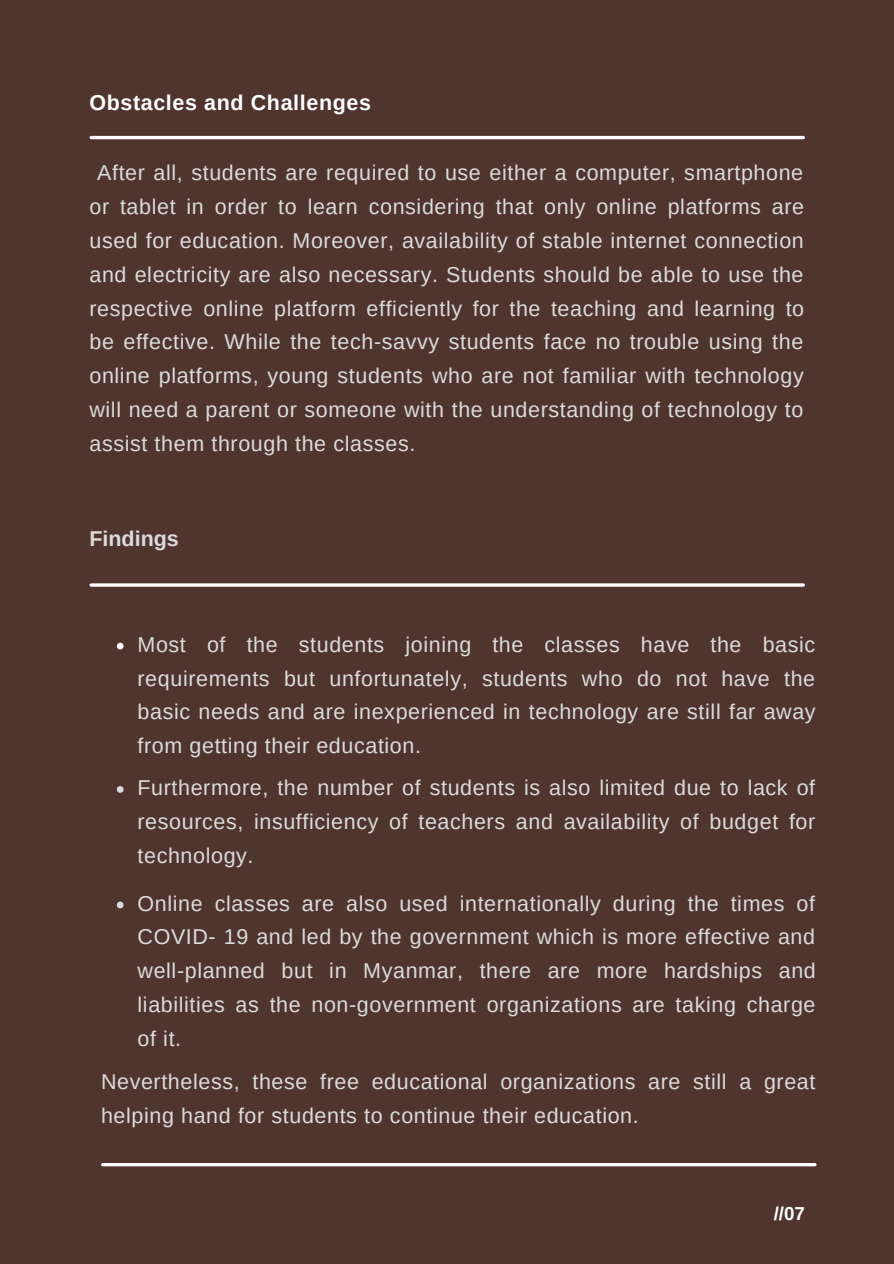
<style>
.page{position:relative;width:894px;height:1264px;background:#fff}
.page>*{position:absolute;margin:0;border:0;box-sizing:border-box;transform-origin:0 0}
.t1{font:21.45px/33.8px "Arimo";letter-spacing:.03em;color:#dbdbdb;text-align:justify}
.t2{font:700 21.45px "Arimo";letter-spacing:.03em;color:#fff}
.t3{font:700 21.45px "Arimo";color:#dbdbdb}
.t4{font:700 18.75px "Arimo";color:#fff}
</style>
<div class="page">
<div style="left:0;top:0;width:893px;height:1263px;background:#4f352d"></div>
<hr style="left:103px;top:1163px;width:711px;height:3px;background:#fff">
<hr style="left:91px;top:136px;width:712px;height:3px;background:#fff">
<hr style="left:91px;top:583px;width:712px;height:3px;background:#fff">
<svg style="left:117px;top:642px;width:6px;height:7px"></svg>
<svg style="left:117px;top:786px;width:6px;height:6px"></svg>
<svg style="left:117px;top:901px;width:6px;height:7px"></svg>
<p class="t2" style="left:89px;top:90px;width:283px">Obstacles and Challenges</p>
<p class="t1" style="left:89px;top:156px;width:716px;text-indent:8px">After all, students are required to use either a computer, smartphone or tablet in order to learn considering that only online platforms are used for education. Moreover, availability of stable internet connection and electricity are also necessary. Students should be able to use the respective online platform efficiently for the teaching and learning to be effective. While the tech-savvy students face no trouble using the online platforms, young students who are not familiar with technology will need a parent or someone with the understanding of technology to assist them through the classes.</p>
<p class="t3" style="left:89px;top:527px;width:91px">Findings</p>
<p class="t1" style="left:137px;top:627px;width:679px">Most of the students joining the classes have the basic requirements but unfortunately, students who do not have the basic needs and are inexperienced in technology are still far away from getting their education.</p>
<p class="t1" style="left:137px;top:770px;width:679px">Furthermore, the number of students is also limited due to lack of resources, insufficiency of teachers and availability of budget for technology.</p>
<p class="t1" style="left:137px;top:886px;width:679px">Online classes are also used internationally during the times of COVID- 19 and led by the government which is more effective and well-planned but in Myanmar, there are more hardships and liabilities as the non-government organizations are taking charge of it.</p>
<p class="t1" style="left:101px;top:1065px;width:715px">Nevertheless, these free educational organizations are still a great helping hand for students to continue their education.</p>
<p class="t4" style="left:773px;top:1202px;width:33px">//07</p>
</div>
